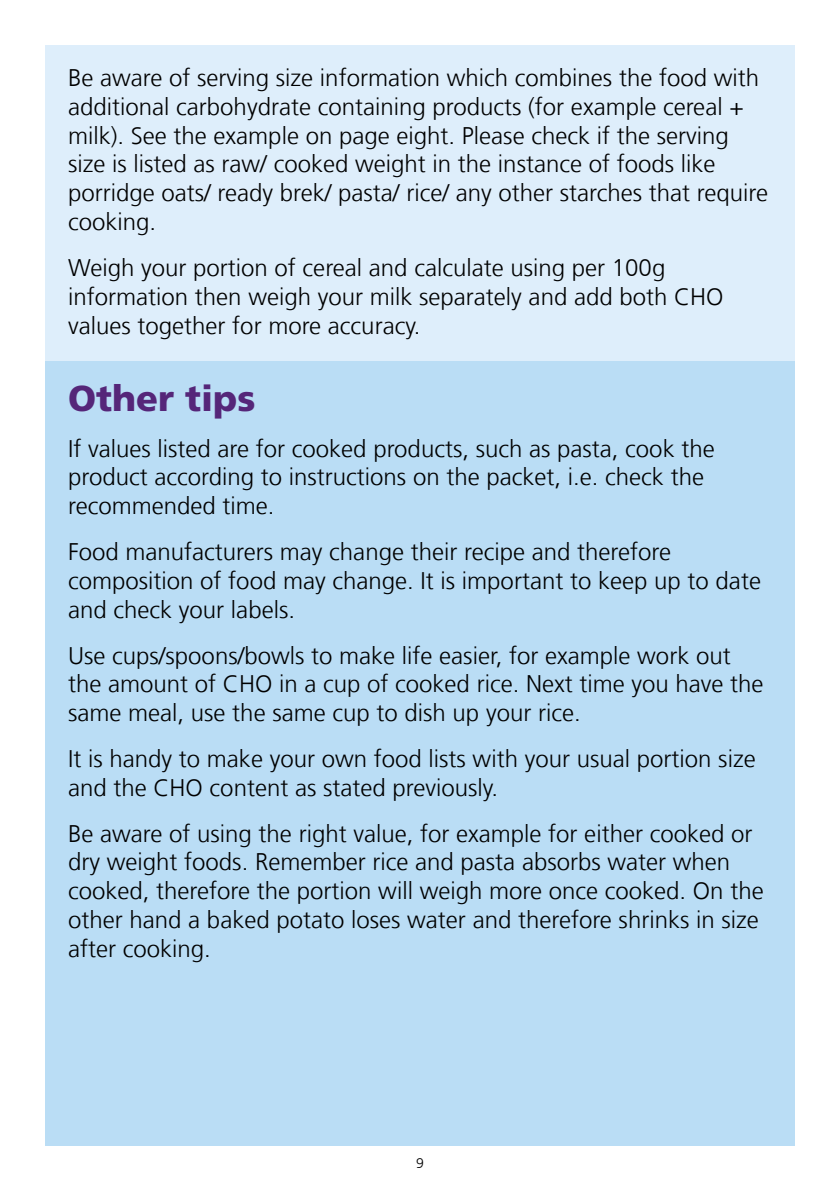
<style>
.page{position:relative;width:840px;height:1191px;background:#fff}
.page>*{position:absolute;margin:0;border:0;box-sizing:border-box;transform-origin:0 0}
.t1{font:900 36px "Frutiger LT Com";color:#552679}
.t2{font:300 24px/28.8px "Frutiger LT Com";color:#000}
.t3{font:300 14px "Frutiger LT Com";color:#000}
</style>
<div class="page">
<div style="left:45px;top:45px;width:749px;height:1100px;background:#baddf5"></div>
<div style="left:45px;top:45px;width:749px;height:316px;background:#deeefb"></div>
<p class="t2" style="left:68px;top:64px;width:701px">Be aware of serving size information which combines the food with additional carbohydrate containing products (for example cereal + milk). See the example on page eight. Please check if the serving size is listed as raw/ cooked weight in the instance of foods like porridge oats/ ready brek/ pasta/ rice/ any other starches that require cooking.</p>
<p class="t2" style="left:68px;top:253px;width:656px">Weigh your portion of cereal and calculate using per 100g information then weigh your milk separately and add both CHO values together for more accuracy.</p>
<h1 class="t1" style="left:68px;top:376px;width:189px">Other tips</h1>
<p class="t2" style="left:68px;top:434px;width:647px">If values listed are for cooked products, such as pasta, cook the product according to instructions on the packet, i.e. check the recommended time.</p>
<p class="t2" style="left:68px;top:537px;width:694px">Food manufacturers may change their recipe and therefore composition of food may change. It is important to keep up to date and check your labels.</p>
<p class="t2" style="left:68px;top:641px;width:696px">Use cups/spoons/bowls to make life easier, for example work out the amount of CHO in a cup of cooked rice. Next time you have the same meal, use the same cup to dish up your rice.</p>
<p class="t2" style="left:68px;top:744px;width:688px">It is handy to make your own food lists with your usual portion size and the CHO content as stated previously.</p>
<p class="t2" style="left:68px;top:819px;width:696px">Be aware of using the right value, for example for either cooked or dry weight foods. Remember rice and pasta absorbs water when cooked, therefore the portion will weigh more once cooked. On the other hand a baked potato loses water and therefore shrinks in size after cooking.</p>
<p class="t3" style="left:416px;top:1155px;width:9px">9</p>
</div>
